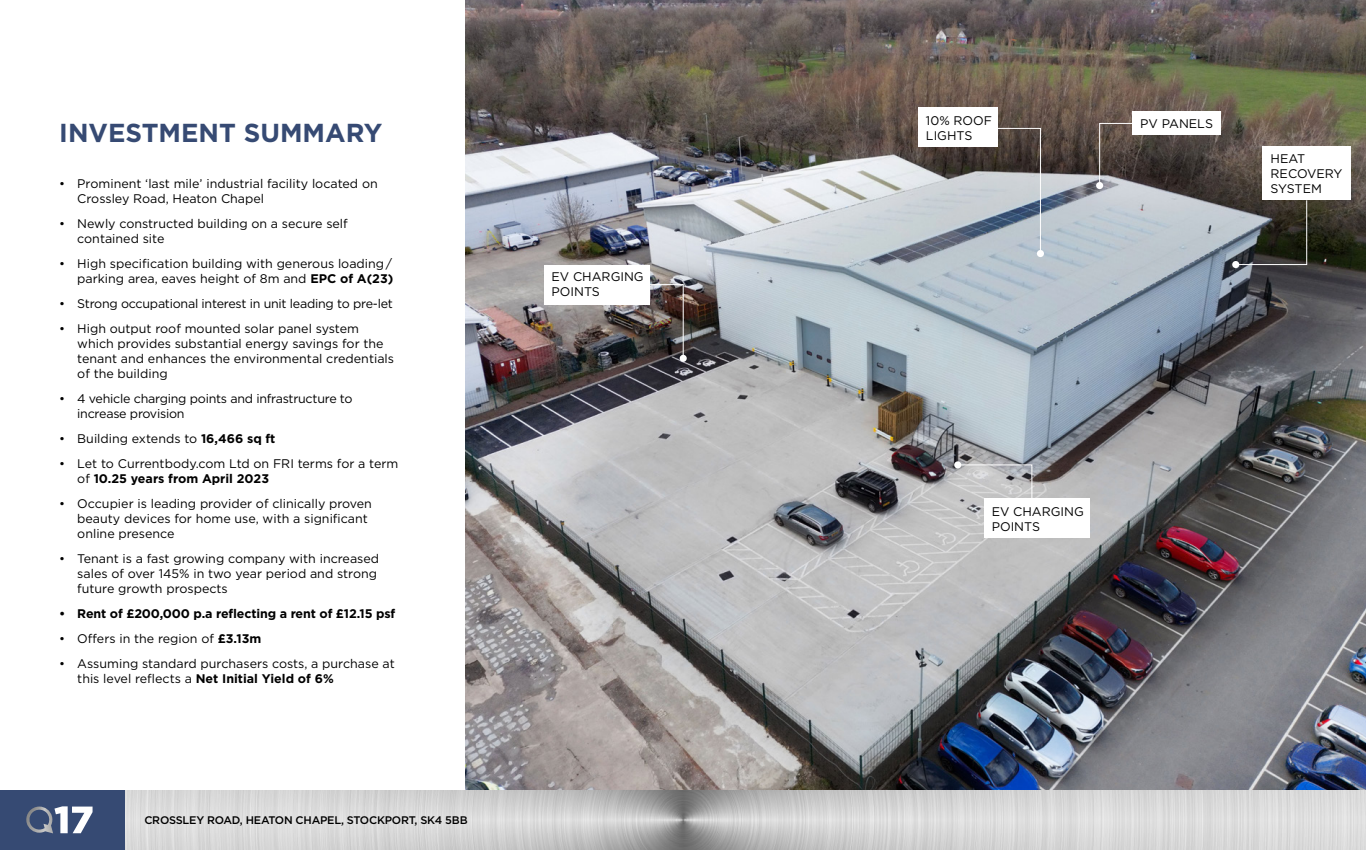
<style>
.page{position:relative;width:1366px;height:850px;background:#fff}
.page>*{position:absolute;margin:0;border:0;box-sizing:border-box;transform-origin:0 0}
.t1{font:700 26px "Gotham";color:#364a73}
.t2{font:12.5px/15px "Gotham";color:#000}
.t3{font:12.5px/15px "Gotham";letter-spacing:-.02em;color:#000}
.t4{font:700 12.5px "Gotham";letter-spacing:-.01em;color:#000}
.t5{font:500 11px "Gotham";letter-spacing:-.02em;color:#000}
.s1{font-weight:700}
</style>
<div class="page">
<div style="left:0;top:790px;width:126px;height:60px;background:#364a73"></div>
<img style="left:26px;top:807px;width:27px;height:26px">
<svg style="left:54px;top:806px;width:39px;height:27px"></svg>
<img style="left:126px;top:790px;width:1240px;height:60px">
<img style="left:465px;top:0;width:901px;height:790px">
<div style="left:1132px;top:112px;width:89px;height:23px;background:#fff"></div>
<div style="left:1096px;top:182px;width:7px;height:7px;background:#fff;border-radius:50%"></div>
<svg style="left:1099px;top:122px;width:34px;height:65px;background:#695f5b"></svg>
<div style="left:1263px;top:146px;width:88px;height:54px;background:#fff"></div>
<div style="left:1232px;top:261px;width:7px;height:7px;background:#fff;border-radius:50%"></div>
<svg style="left:1235px;top:199px;width:73px;height:67px;background:#4b4c48"></svg>
<div style="left:680px;top:355px;width:7px;height:7px;background:#fff;border-radius:50%"></div>
<img style="left:635px;top:284px;width:49px;height:75px">
<div style="left:544px;top:265px;width:106px;height:39px;background:#fff"></div>
<div style="left:918px;top:107px;width:79px;height:39px;background:#fff"></div>
<div style="left:1037px;top:250px;width:7px;height:7px;background:#fff;border-radius:50%"></div>
<svg style="left:996px;top:127px;width:45px;height:128px;background:#8c8f94"></svg>
<div style="left:984px;top:498px;width:106px;height:39px;background:#fff"></div>
<div style="left:954px;top:461px;width:7px;height:7px;background:#fff;border-radius:50%"></div>
<svg style="left:957px;top:464px;width:76px;height:35px;background:#c3c3c5"></svg>
<h1 class="t1" style="left:59px;top:116px;width:325px">INVESTMENT SUMMARY</h1>
<p class="t2" style="left:77px;top:176px;width:302px;text-indent:-18px">• Prominent ‘last mile’ industrial facility located on<br>Crossley Road, Heaton Chapel</p>
<p class="t2" style="left:77px;top:216px;width:272px;text-indent:-18px">• Newly constructed building on a secure self contained site</p>
<p class="t2" style="left:59px;top:256px;width:336px;text-align:right">• High specification building with generous loading/ parking area, eaves height of 8m and <span class="s1">EPC of A(23)</span></p>
<p class="t3" style="left:59px;top:296px;width:335px">• Strong occupational interest in unit leading to pre-let</p>
<p class="t2" style="left:77px;top:321px;width:318px;text-indent:-18px">• High output roof mounted solar panel system which provides substantial energy savings for the tenant and enhances the environmental credentials of the building</p>
<p class="t3" style="left:77px;top:391px;width:277px;text-indent:-18px">• 4 vehicle charging points and infrastructure to increase provision</p>
<p class="t2" style="left:59px;top:431px;width:218px">• Building extends to <span class="s1">16,466 sq ft</span></p>
<p class="t2" style="left:77px;top:456px;width:323px;text-indent:-18px">• Let to Currentbody.com Ltd on FRI terms for a term of <span class="s1">10.25 years from April 2023</span></p>
<p class="t2" style="left:77px;top:496px;width:296px;text-indent:-18px">• Occupier is leading provider of clinically proven beauty devices for home use, with a significant online presence</p>
<p class="t2" style="left:77px;top:551px;width:303px;text-indent:-18px">• Tenant is a fast growing company with increased sales of over 145% in two year period and strong future growth prospects</p>
<p class="t4" style="left:59px;top:605px;width:338px">• Rent of £200,000 p.a reflecting a rent of £12.15 psf</p>
<p class="t2" style="left:59px;top:631px;width:204px">• Offers in the region of <span class="s1">£3.13m</span></p>
<p class="t2" style="left:77px;top:656px;width:319px;text-indent:-18px">• Assuming standard purchasers costs, a purchase at this level reflects a <span class="s1">Net Initial Yield of 6%</span></p>
<p class="t5" style="left:144px;top:813px;width:325px">CROSSLEY ROAD, HEATON CHAPEL, STOCKPORT, SK4 5BB</p>
<p class="t2" style="left:552px;top:269px;width:94px">EV CHARGING<br>POINTS</p>
<p class="t2" style="left:926px;top:113px;width:68px">10% ROOF<br>LIGHTS</p>
<p class="t2" style="left:1140px;top:116px;width:74px">PV PANELS</p>
<p class="t2" style="left:1271px;top:150px;width:73px">HEAT<br>RECOVERY<br>SYSTEM</p>
<p class="t2" style="left:992px;top:503px;width:94px">EV CHARGING<br>POINTS</p>
</div>
